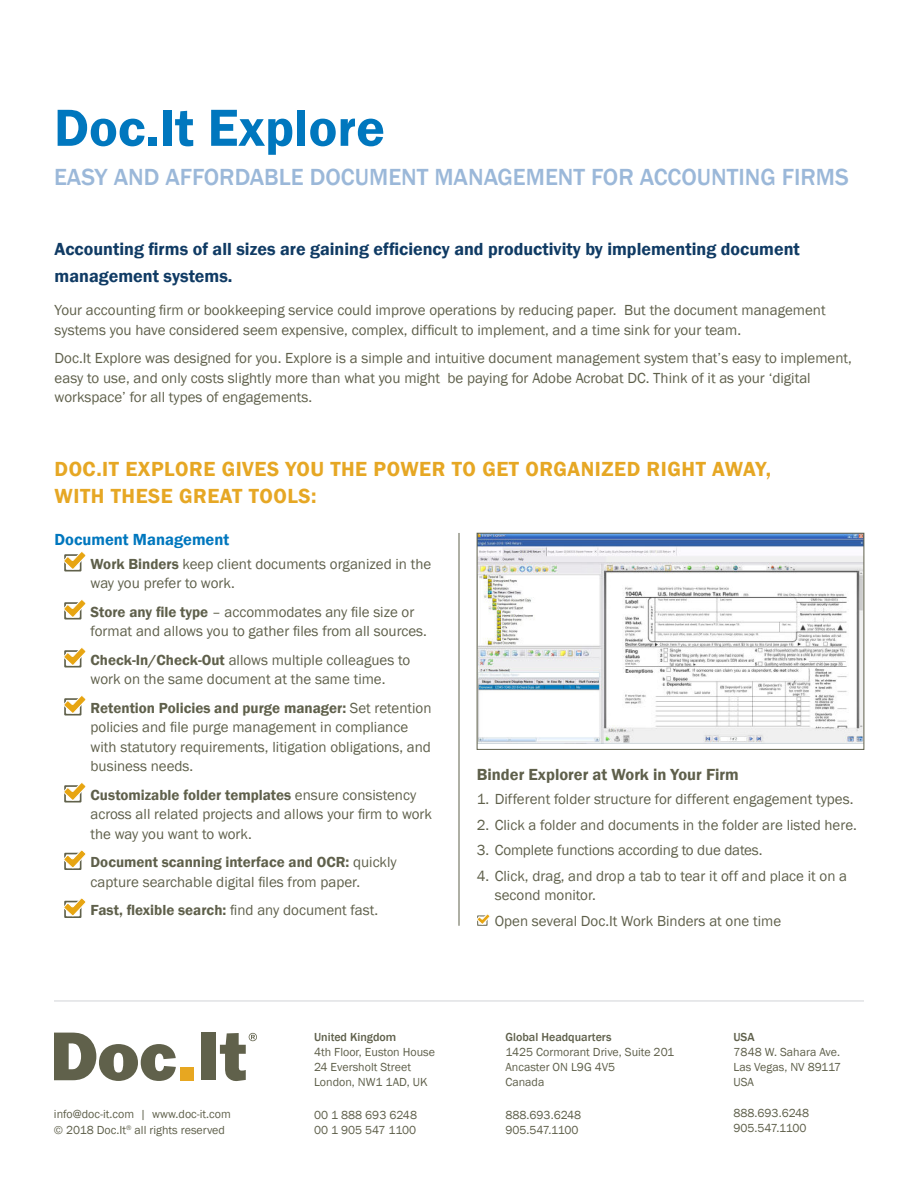
<style>
.page{position:relative;width:918px;height:1188px;background:#fff}
.page>*{position:absolute;margin:0;border:0;box-sizing:border-box;transform-origin:0 0}
.t1{font:600 54px "Franklin Gothic";color:#0077be}
.t2{font:500 24px "Franklin Gothic";color:#9bb8d9}
.t3{font:600 21px/27px "Franklin Gothic";letter-spacing:.025em;color:#e6a724}
.t4{font:600 18px/27px "Franklin Gothic";color:#103b64}
.t5{font:600 16.5px "Franklin Gothic";color:#5f604b}
.t6{font:600 16.5px "Franklin Gothic";color:#0077be}
.t7{font:15px/19.5px "Franklin Gothic";color:#5f604b}
.t8{font:600 15px "Franklin Gothic";color:#5f604b}
.t9{font:12px/15px "Franklin Gothic";color:#5f604b}
.t10{font:500 12px "Franklin Gothic";color:#5f604b}
.s1{font-weight:600}
.s2{font-weight:400}
</style>
<div class="page">
<svg style="left:54px;top:1033px;width:122px;height:48px"></svg>
<div style="left:202px;top:1033px;width:14px;height:47px;background:#60614b"></div>
<div style="left:181px;top:1067px;width:13px;height:13px;background:#e7a721"></div>
<svg style="left:220px;top:1033px;width:37px;height:48px"></svg>
<hr style="left:54px;top:1000px;width:810px;height:2px;background:#e1e2e4">
<svg style="left:64px;top:551px;width:22px;height:21px"></svg>
<svg style="left:64px;top:599px;width:22px;height:21px"></svg>
<svg style="left:64px;top:647px;width:22px;height:21px"></svg>
<svg style="left:64px;top:695px;width:22px;height:21px"></svg>
<svg style="left:64px;top:782px;width:22px;height:21px"></svg>
<svg style="left:64px;top:850px;width:22px;height:20px"></svg>
<svg style="left:64px;top:898px;width:22px;height:20px"></svg>
<img style="left:479px;top:535px;width:383px;height:209px">
<div style="left:477px;top:533px;width:387px;height:217px;border:1px solid #5f604b"></div>
<svg style="left:477px;top:914px;width:13px;height:12px"></svg>
<hr style="left:459px;top:533px;width:1px;height:393px;background:#5f604b">
<h1 class="t1" style="left:54px;top:105px;width:333px">Doc.It Explore</h1>
<h2 class="t2" style="left:54px;top:162px;width:796px">EASY AND AFFORDABLE DOCUMENT MANAGEMENT FOR ACCOUNTING FIRMS</h2>
<p class="t4" style="left:55px;top:236px;width:747px">Accounting firms of all sizes are gaining efficiency and productivity by implementing document management systems.</p>
<p class="t7" style="left:55px;top:301px;width:773px">Your accounting firm or bookkeeping service could improve operations by reducing paper. But the document management systems you have considered seem expensive, complex, difficult to implement, and a time sink for your team.</p>
<p class="t7" style="left:55px;top:349px;width:799px">Doc.It Explore was designed for you. Explore is a simple and intuitive document management system that’s easy to implement, easy to use, and only costs slightly more than what you might be paying for Adobe Acrobat DC. Think of it as your ‘digital workspace’ for all types of engagements.</p>
<h3 class="t3" style="left:55px;top:456px;width:718px">DOC.IT EXPLORE GIVES YOU THE POWER TO GET ORGANIZED RIGHT AWAY,<br>WITH THESE GREAT TOOLS:</h3>
<p class="t6" style="left:55px;top:529px;width:176px">Document Management</p>
<p class="t7" style="left:91px;top:554px;width:342px"><span class="s1">Work Binders</span> keep client documents organized in the way you prefer to work.</p>
<p class="t7" style="left:91px;top:602px;width:338px"><span class="s1">Store any file type</span> – accommodates any file size or format and allows you to gather files from all sources.</p>
<p class="t7" style="left:91px;top:650px;width:321px"><span class="s1">Check-In/Check-Out</span> allows multiple colleagues to work on the same document at the same time.</p>
<p class="t7" style="left:91px;top:698px;width:342px"><span class="s1">Retention Policies and purge manager:</span> Set retention policies and file purge management in compliance with statutory requirements, litigation obligations, and business needs.</p>
<p class="t7" style="left:91px;top:785px;width:343px"><span class="s1">Customizable folder templates</span> ensure consistency across all related projects and allows your firm to work the way you want to work.</p>
<p class="t7" style="left:91px;top:853px;width:308px"><span class="s1">Document scanning interface and OCR:</span> quickly capture searchable digital files from paper.</p>
<p class="t8" style="left:91px;top:901px;width:289px">Fast, flexible search: <span class="s2">find any document fast.</span></p>
<p class="t5" style="left:477px;top:765px;width:264px">Binder Explorer at Work in Your Firm</p>
<p class="t7" style="left:477px;top:790px;width:378px">1. Different folder structure for different engagement types.</p>
<p class="t7" style="left:477px;top:815px;width:382px">2. Click a folder and documents in the folder are listed here.</p>
<p class="t7" style="left:477px;top:841px;width:287px">3. Complete functions according to due dates.</p>
<p class="t7" style="left:495px;top:866px;width:354px;text-indent:-18px">4. Click, drag, and drop a tab to tear it off and place it on a second monitor.</p>
<p class="t7" style="left:495px;top:911px;width:288px">Open several Doc.It Work Binders at one time</p>
<p class="t9" style="left:54px;top:1106px;width:178px;line-height:16.5px">info@doc-it.com | www.doc-it.com © 2018 Doc.It<sup>®</sup> all rights reserved</p>
<p class="t10" style="left:314px;top:1032px;width:84px">United Kingdom</p>
<p class="t9" style="left:314px;top:1045px;width:123px">4th Floor, Euston House<br>24 Eversholt Street<br>London, NW1 1AD, UK</p>
<p class="t9" style="left:314px;top:1108px;width:104px">00 1 888 693 6248<br>00 1 905 547 1100</p>
<p class="t10" style="left:506px;top:1032px;width:108px">Global Headquarters</p>
<p class="t9" style="left:506px;top:1045px;width:170px">1425 Cormorant Drive, Suite 201<br>Ancaster ON L9G 4V5<br>Canada</p>
<p class="t9" style="left:506px;top:1108px;width:77px">888.693.6248<br>905.547.1100</p>
<p class="t10" style="left:733px;top:1032px;width:23px">USA</p>
<p class="t9" style="left:733px;top:1045px;width:109px;text-align:justify">7848 W. Sahara Ave.<br>Las Vegas, NV 89117<br>USA</p>
<p class="t9" style="left:733px;top:1106px;width:77px">888.693.6248<br>905.547.1100</p>
</div>
